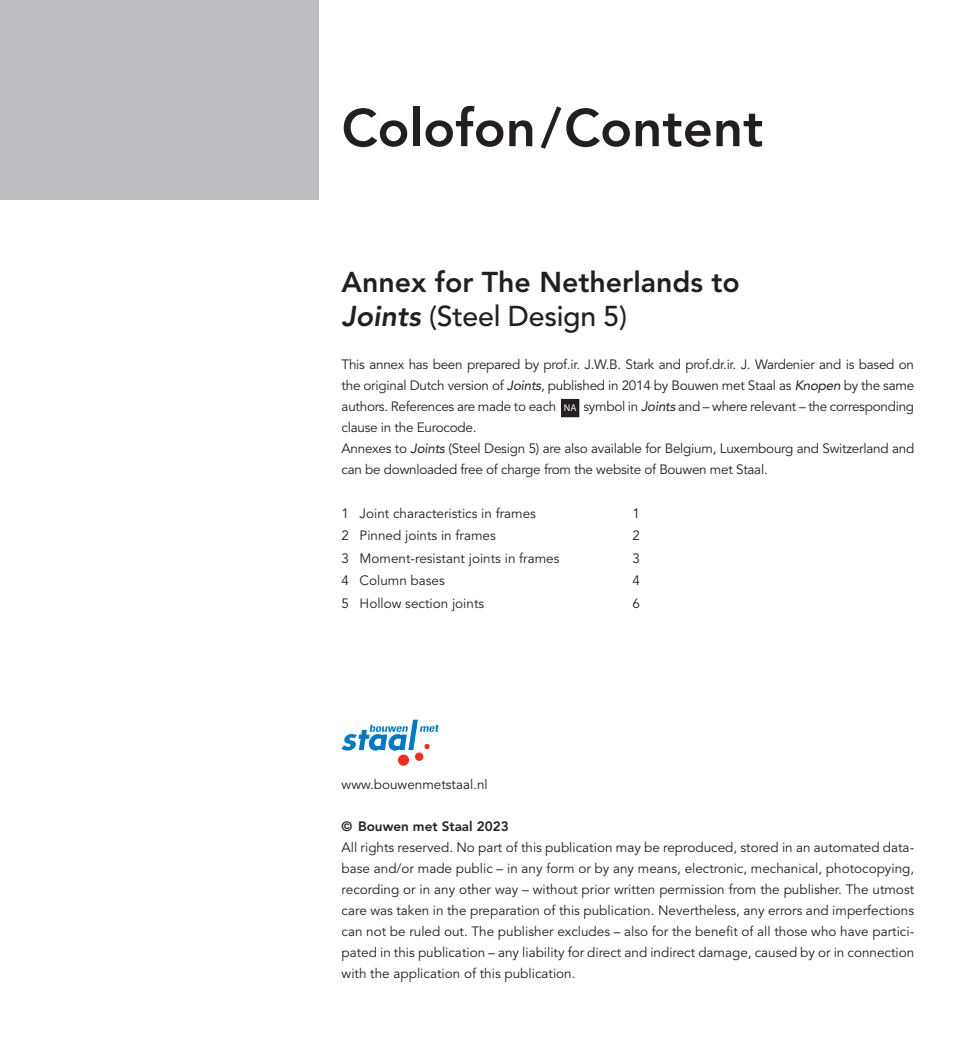
<style>
.page{position:relative;width:978px;height:1063px;background:#fff}
.page>*{position:absolute;margin:0;border:0;box-sizing:border-box;transform-origin:0 0}
.t1{font:800 52.5px "Avenir";color:#231f20}
.t2{font:800 28.5px/34.2px "Avenir";color:#231f20}
.t3{font:13.5px/21px "Avenir";letter-spacing:-.02em;color:#231f20}
.t4{font:13.5px "Avenir";color:#231f20}
.t5{font:800 13.5px "Avenir";color:#231f20}
.s1{font-style:italic}
.s2{font-weight:500}
.s3{font-family:"Myriad";font-size:9.9px;color:#fff}
</style>
<div class="page">
<div style="left:561px;top:399px;width:18px;height:18px;background:#231f20"></div>
<div style="left:415px;top:753px;width:8px;height:8px;background:#ee2e22;border-radius:50%"></div>
<div style="left:398px;top:755px;width:11px;height:11px;background:#ee2e22;border-radius:50%"></div>
<svg style="left:342px;top:720px;width:97px;height:31px"></svg>
<div style="left:0;top:0;width:319px;height:199px;background:#bcbdc0"></div>
<h1 class="t1" style="left:342px;top:97px;width:423px">Colofon/Content</h1>
<h2 class="t2" style="left:342px;top:265px;width:400px">Annex for The Netherlands to<br><span class="s1">Joints</span> <span class="s2">(Steel Design 5)</span></h2>
<p class="t3" style="left:342px;top:354px;width:574px">This annex has been prepared by prof.ir. J.W.B. Stark and prof.dr.ir. J. Wardenier and is based on the original Dutch version of <span class="s1">Joints</span>, published in 2014 by Bouwen met Staal as <span class="s1">Knopen</span> by the same authors. References are made to each <span class="s3">NA</span> symbol in <span class="s1">Joints</span> and – where relevant – the corresponding clause in the Eurocode.<br>Annexes to <span class="s1">Joints</span> (Steel Design 5) are also available for Belgium, Luxembourg and Switzerland and can be downloaded free of charge from the website of Bouwen met Staal.</p>
<p class="t4" style="left:342px;top:505px;width:196px">1 Joint characteristics in frames</p>
<p class="t3" style="left:633px;top:503px;width:9px">1</p>
<p class="t4" style="left:342px;top:528px;width:156px">2 Pinned joints in frames</p>
<p class="t3" style="left:633px;top:525px;width:9px">2</p>
<p class="t4" style="left:342px;top:550px;width:219px">3 Moment-resistant joints in frames</p>
<p class="t3" style="left:633px;top:548px;width:9px">3</p>
<p class="t4" style="left:342px;top:573px;width:105px">4 Column bases</p>
<p class="t3" style="left:633px;top:570px;width:9px">4</p>
<p class="t4" style="left:342px;top:595px;width:144px">5 Hollow section joints</p>
<p class="t3" style="left:633px;top:593px;width:9px">6</p>
<p class="t4" style="left:342px;top:777px;width:148px">www.bouwenmetstaal.nl</p>
<p class="t5" style="left:342px;top:818px;width:169px">© Bouwen met Staal 2023</p>
<p class="t3" style="left:342px;top:837px;width:574px;text-align:justify">All rights reserved. No part of this publication may be reproduced, stored in an automated data&shy;base and/or made public – in any form or by any means, electronic, mechanical, photocopying, recording or in any other way – without prior written permission from the publisher. The utmost care was taken in the preparation of this publication. Nevertheless, any errors and imperfections can not be ruled out. The publisher excludes – also for the benefit of all those who have partici&shy;pated in this publication – any liability for direct and indirect damage, caused by or in connection with the application of this publication.</p>
</div>
